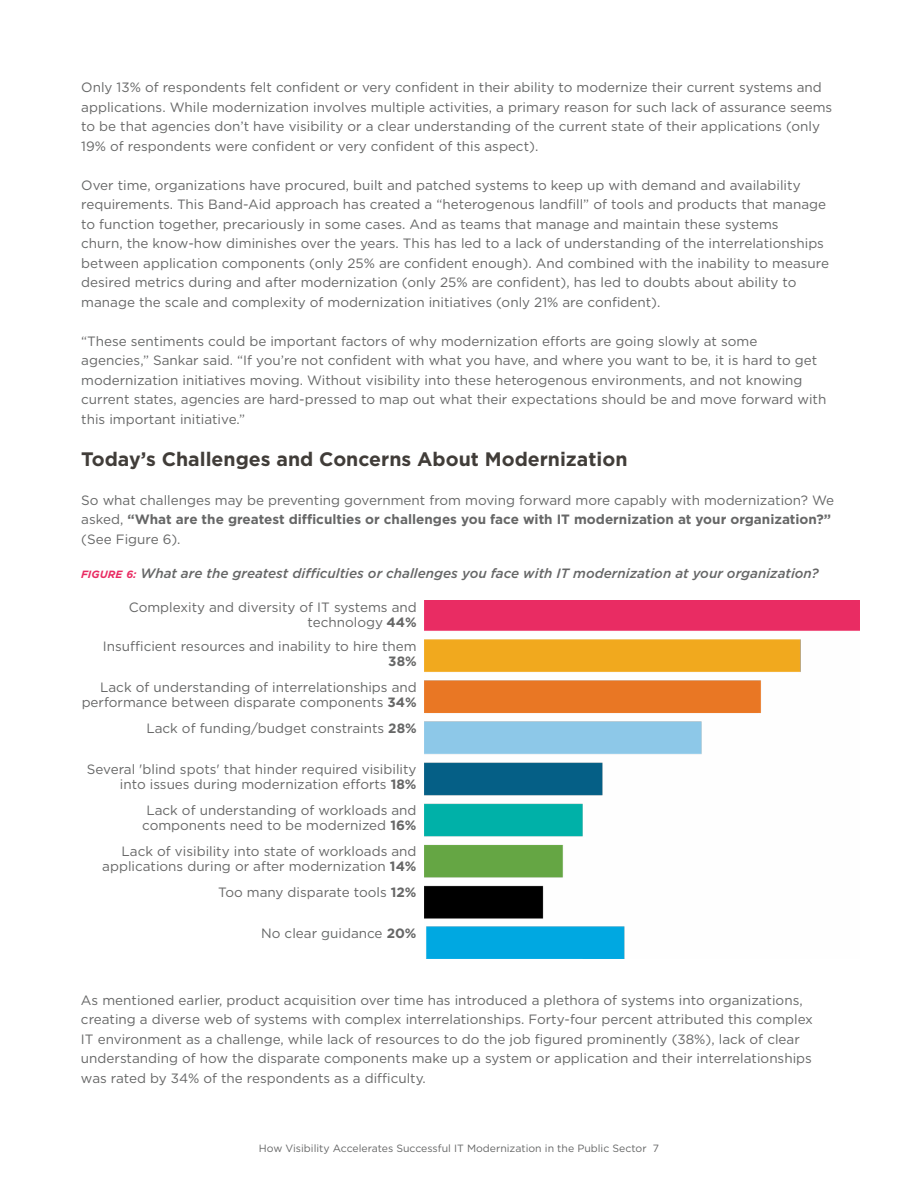
<style>
.page{position:relative;width:918px;height:1188px;background:#fff}
.page>*{position:absolute;margin:0;border:0;box-sizing:border-box;transform-origin:0 0}
.t1{font:700 19.5px "Gotham";color:#413d39}
.t2{font:13.5px/19.5px "Gotham";color:#666767}
.t3{font:italic 500 13.5px "Gotham";color:#666767}
.t4{font:700 13.5px "Gotham";color:#666767}
.t5{font:10.5px "Gotham";color:#666767}
.s1{font-weight:700}
.s2{font-weight:700;font-size:10.5px;color:#e92c63}
</style>
<div class="page">
<img style="left:424px;top:601px;width:435px;height:357px">
<p class="t2" style="left:81px;top:78px;width:753px">Only 13% of respondents felt confident or very confident in their ability to modernize their current systems and applications. While modernization involves multiple activities, a primary reason for such lack of assurance seems to be that agencies don’t have visibility or a clear understanding of the current state of their applications (only 19% of respondents were confident or very confident of this aspect).</p>
<p class="t2" style="left:81px;top:175px;width:749px">Over time, organizations have procured, built and patched systems to keep up with demand and availability requirements. This Band-Aid approach has created a “heterogenous landfill” of tools and products that manage to function together, precariously in some cases. And as teams that manage and maintain these systems<br>churn, the know-how diminishes over the years. This has led to a lack of understanding of the interrelationships between application components (only 25% are confident enough). And combined with the inability to measure desired metrics during and after modernization (only 25% are confident), has led to doubts about ability to manage the scale and complexity of modernization initiatives (only 21% are confident).</p>
<p class="t2" style="left:81px;top:331px;width:747px">“These sentiments could be important factors of why modernization efforts are going slowly at some agencies,” Sankar said. “If you’re not confident with what you have, and where you want to be, it is hard to get modernization initiatives moving. Without visibility into these heterogenous environments, and not knowing current states, agencies are hard-pressed to map out what their expectations should be and move forward with this important initiative.”</p>
<h1 class="t1" style="left:81px;top:448px;width:548px">Today’s Challenges and Concerns About Modernization</h1>
<p class="t2" style="left:81px;top:490px;width:754px">So what challenges may be preventing government from moving forward more capably with modernization? We asked, <span class="s1">“What are the greatest difficulties or challenges you face with IT modernization at your organization?” </span>(See Figure 6).</p>
<p class="t3" style="left:81px;top:566px;width:739px"><span class="s2">FIGURE 6:</span> What are the greatest difficulties or challenges you face with IT modernization at your organization?</p>
<p class="t2" style="left:129px;top:600px;width:289px;line-height:15px;text-align:right">Complexity and diversity of IT systems and technology <span class="s1">44%</span></p>
<p class="t2" style="left:103px;top:636px;width:315px">Insufficient resources and inability to hire them</p>
<p class="t4" style="left:388px;top:653px;width:30px">38%</p>
<p class="t2" style="left:82px;top:680px;width:337px;line-height:15px;text-align:right">Lack of understanding of interrelationships and performance between disparate components <span class="s1">34%</span></p>
<p class="t2" style="left:146px;top:719px;width:272px">Lack of funding/budget constraints <span class="s1">28%</span></p>
<p class="t2" style="left:87px;top:762px;width:331px;line-height:15px;text-align:right">Several 'blind spots' that hinder required visibility into issues during modernization efforts <span class="s1">18%</span></p>
<p class="t2" style="left:142px;top:803px;width:276px;line-height:15px;text-align:center">Lack of understanding of workloads and components need to be modernized <span class="s1">16%</span></p>
<p class="t2" style="left:102px;top:844px;width:316px;line-height:15px;text-align:right">Lack of visibility into state of workloads and applications during or after modernization <span class="s1">14%</span></p>
<p class="t2" style="left:218px;top:882px;width:200px">Too many disparate tools <span class="s1">12%</span></p>
<p class="t2" style="left:261px;top:923px;width:157px">No clear guidance <span class="s1">20%</span></p>
<p class="t2" style="left:81px;top:990px;width:734px">As mentioned earlier, product acquisition over time has introduced a plethora of systems into organizations, creating a diverse web of systems with complex interrelationships. Forty-four percent attributed this complex IT environment as a challenge, while lack of resources to do the job figured prominently (38%), lack of clear understanding of how the disparate components make up a system or application and their interrelationships was rated by 34% of the respondents as a difficulty.</p>
<p class="t5" style="left:259px;top:1143px;width:402px">How Visibility Accelerates Successful IT Modernization in the Public Sector 7</p>
</div>
